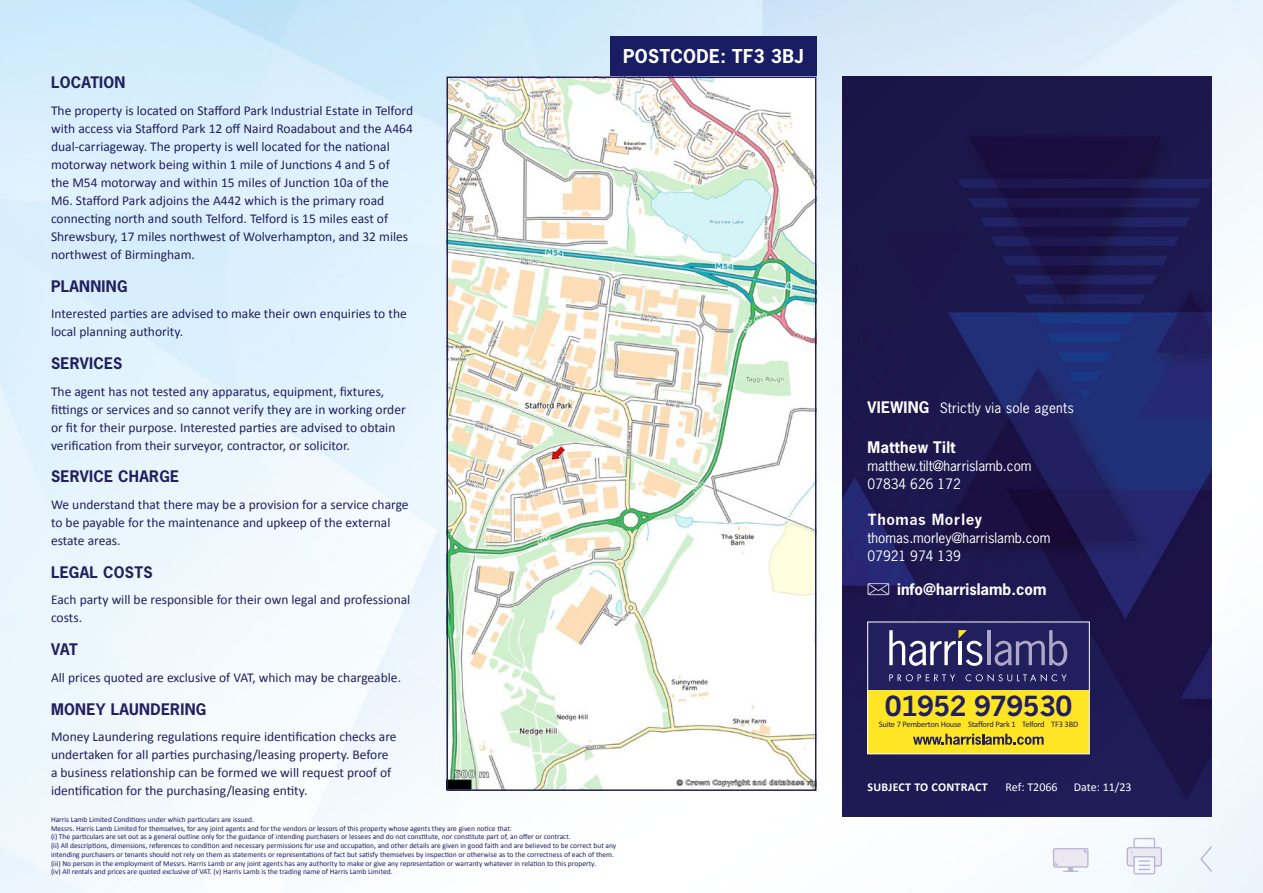
<style>
.page{position:relative;width:1263px;height:893px;background:#fff}
.page>*{position:absolute;margin:0;border:0;box-sizing:border-box;transform-origin:0 0}
.t1{font:700 27.15px "News Gothic";letter-spacing:-.025em;color:#211f5e}
.t2{font:700 18px "News Gothic Std";letter-spacing:.02em;color:#fff}
.t3{font:700 15px "News Gothic Std";letter-spacing:.02em;color:#211f5e}
.t4{font:700 15px "News Gothic Std";color:#fff}
.t5{font:700 15px "News Gothic";letter-spacing:.02em;color:#fff}
.t6{font:700 15px "News Gothic Std";letter-spacing:.02em;color:#fff}
.t7{font:13.5px/18px "Calibri";color:#211f5e}
.t8{font:13.5px/18px "News Gothic Std";color:#fff}
.t9{font:13.5px "News Gothic Std";letter-spacing:.02em;color:#fff}
.t10{font:12px "Calibri";color:#fff}
.t11{font:700 12px "Calibri";letter-spacing:.02em;color:#fff}
.t12{font:8.4px "Calibri";letter-spacing:-.025em;color:#211f5e}
.t13{font:7.5px/8.7px "Calibri";color:#211f5e}
.s1{font-weight:700;font-size:15px}
</style>
<div class="page">
<img style="left:0;top:0;width:1263px;height:893px">
<img style="left:842px;top:77px;width:370px;height:739px">
<div style="left:868px;top:688px;width:221px;height:66px;background:#ffe524"></div>
<div style="left:868px;top:622px;width:221px;height:68px;background:#211f5e"></div>
<svg style="left:913px;top:734px;width:131px;height:11px"></svg>
<hr style="left:987px;top:630px;width:4px;height:35px;background:#ada8c8">
<svg style="left:995px;top:630px;width:72px;height:36px"></svg>
<svg style="left:889px;top:630px;width:93px;height:36px"></svg>
<svg style="left:889px;top:674px;width:66px;height:7px"></svg>
<svg style="left:965px;top:674px;width:101px;height:7px"></svg>
<div style="left:867px;top:622px;width:223px;height:132px;border:1px solid #fff"></div>
<svg style="left:1200px;top:846px;width:12px;height:26px"></svg>
<svg style="left:1126px;top:838px;width:36px;height:36px"></svg>
<svg style="left:1053px;top:848px;width:35px;height:24px"></svg>
<div style="left:610px;top:36px;width:206px;height:63px;background:#191d63"></div>
<img style="left:449px;top:80px;width:364px;height:708px">
<div style="left:446px;top:77px;width:370px;height:714px;border:2px solid #211f5e"></div>
<svg style="left:867px;top:583px;width:22px;height:12px"></svg>
<p class="t3" style="left:51px;top:73px;width:76px">LOCATION</p>
<p class="t7" style="left:51px;top:101px;width:364px">The property is located on Stafford Park Industrial Estate in Telford with access via Stafford Park 12 off Naird Roadabout and the A464 dual-carriageway. The property is well located for the national motorway network being within 1 mile of Junctions 4 and 5 of<br>the M54 motorway and within 15 miles of Junction 10a of the M6. Stafford Park adjoins the A442 which is the primary road connecting north and south Telford. Telford is 15 miles east of Shrewsbury, 17 miles northwest of Wolverhampton, and 32 miles northwest of Birmingham.</p>
<p class="t3" style="left:51px;top:276px;width:78px">PLANNING</p>
<p class="t7" style="left:51px;top:305px;width:357px">Interested parties are advised to make their own enquiries to the local planning authority.</p>
<p class="t3" style="left:51px;top:353px;width:73px">SERVICES</p>
<p class="t7" style="left:51px;top:382px;width:356px">The agent has not tested any apparatus, equipment, fixtures, fittings or services and so cannot verify they are in working order or fit for their purpose. Interested parties are advised to obtain verification from their surveyor, contractor, or solicitor.</p>
<p class="t3" style="left:51px;top:467px;width:130px">SERVICE CHARGE</p>
<p class="t7" style="left:51px;top:495px;width:359px">We understand that there may be a provision for a service charge to be payable for the maintenance and upkeep of the external estate areas.</p>
<p class="t3" style="left:51px;top:562px;width:103px">LEGAL COSTS</p>
<p class="t7" style="left:51px;top:591px;width:361px">Each party will be responsible for their own legal and professional costs.</p>
<p class="t3" style="left:51px;top:640px;width:28px">VAT</p>
<p class="t7" style="left:51px;top:668px;width:352px">All prices quoted are exclusive of VAT, which may be chargeable.</p>
<p class="t3" style="left:51px;top:699px;width:157px">MONEY LAUNDERING</p>
<p class="t7" style="left:51px;top:728px;width:347px">Money Laundering regulations require identification checks are undertaken for all parties purchasing/leasing property. Before a business relationship can be formed we will request proof of identification for the purchasing/leasing entity.</p>
<h2 class="t2" style="left:623px;top:44px;width:182px">POSTCODE: TF3 3BJ</h2>
<p class="t13" style="left:51px;top:815px;width:567px">Harris Lamb Limited Conditions under which particulars are issued.<br>Messrs. Harris Lamb Limited for themselves, for any joint agents and for the vendors or lessors of this property whose agents they are given notice that:<br>(i) The particulars are set out as a general outline only for the guidance of intending purchasers or lessees and do not constitute, nor constitute part of, an offer or contract.<br>(ii) All descriptions, dimensions, references to condition and necessary permissions for use and occupation, and other details are given in good faith and are believed to be correct but any intending purchasers or tenants should not rely on them as statements or representations of fact but satisfy themselves by inspection or otherwise as to the correctness of each of them. (iii) No person in the employment of Messrs. Harris Lamb or any joint agents has any authority to make or give any representation or warranty whatever in relation to this property.<br>(iv) All rentals and prices are quoted exclusive of VAT. (v) Harris Lamb is the trading name of Harris Lamb Limited.</p>
<p class="t9" style="left:867px;top:400px;width:208px"><span class="s1">VIEWING</span> Strictly via sole agents</p>
<p class="t6" style="left:867px;top:438px;width:90px">Matthew Tilt</p>
<p class="t8" style="left:867px;top:457px;width:166px">matthew.tilt@harrislamb.com<br>07834 626 172</p>
<p class="t5" style="left:867px;top:510px;width:116px">Thomas Morley</p>
<p class="t8" style="left:867px;top:528px;width:184px">thomas.morley@harrislamb.com<br>07921 974 139</p>
<p class="t4" style="left:897px;top:579px;width:151px">info@harrislamb.com</p>
<h1 class="t1" style="left:885px;top:690px;width:189px">01952 979530</h1>
<p class="t12" style="left:879px;top:719px;width:201px">Suite 7 Pemberton House Stafford Park 1 Telford TF3 3BD</p>
<p class="t11" style="left:867px;top:779px;width:122px">SUBJECT TO CONTRACT</p>
<p class="t10" style="left:1006px;top:779px;width:53px">Ref: T2066</p>
<p class="t10" style="left:1074px;top:779px;width:59px">Date: 11/23</p>
</div>
